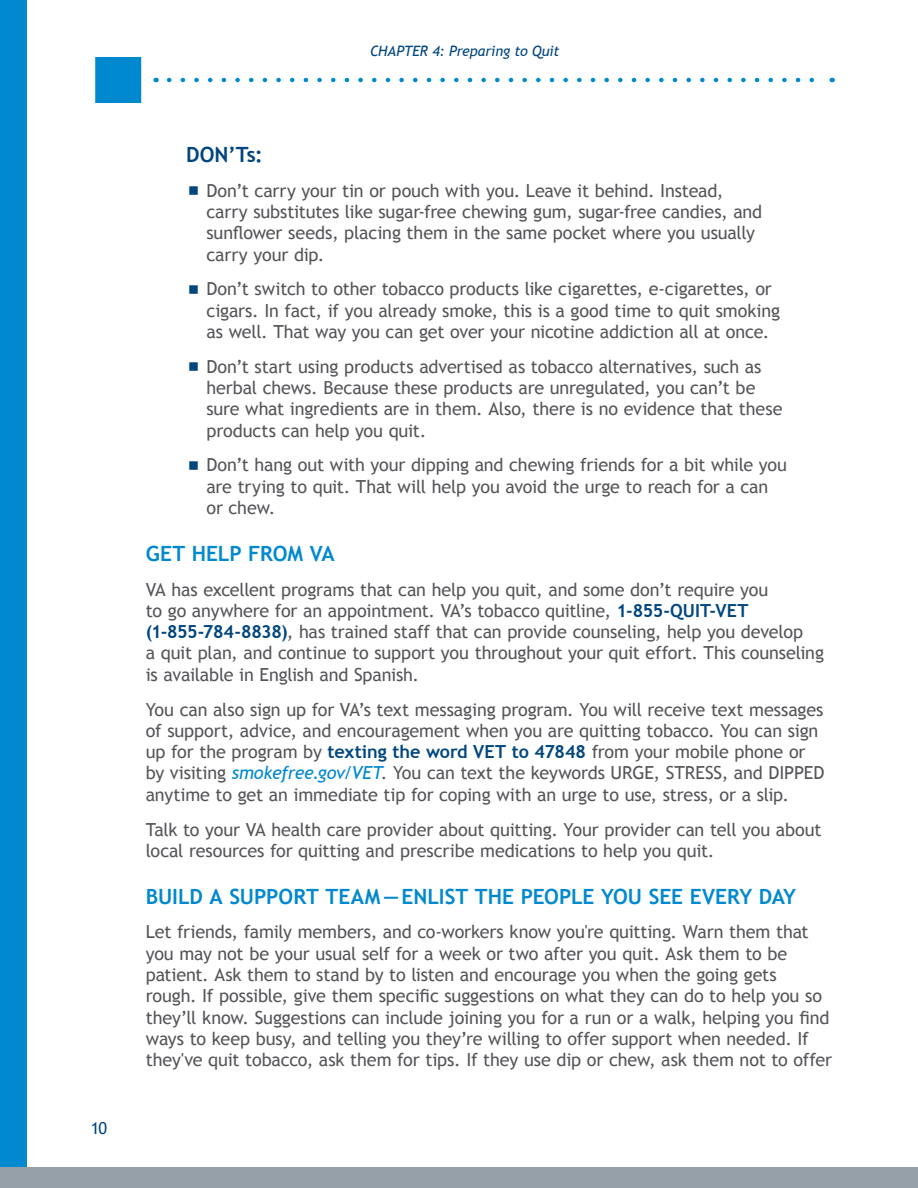
<style>
.page{position:relative;width:918px;height:1188px;background:#fff}
.page>*{position:absolute;margin:0;border:0;box-sizing:border-box;transform-origin:0 0}
.t1{font:700 21px "Trebuchet MS";letter-spacing:-.005em;color:#0089cf}
.H3__indent{font:700 21px "Trebuchet MS";color:#00467f}
.t2{font:18px/21.3px "Trebuchet MS";letter-spacing:-.01em;color:#56565a}
.t3{font:16.5px "Trebuchet MS";color:#00467f}
.t4{font:italic 14.25px "Trebuchet MS";letter-spacing:-.005em;color:#00467f}
.s1{font-weight:700;color:#00467f}
.s2{font-style:italic;color:#0089cf}
</style>
<div class="page">
<div style="left:91px;top:52px;width:55px;height:55px;background:#0089cf;border:4px solid #fff"></div>
<div style="left:0;top:1167px;width:918px;height:21px;background:#95a0a9"></div>
<svg style="left:169px;top:78px;width:645px;height:4px"></svg>
<div style="left:0;top:0;width:27px;height:1167px;background:#0089cf"></div>
<p class="t3" style="left:91px;top:1118px;width:18px">10</p>
<p class="t4" style="left:370px;top:43px;width:191px">CHAPTER 4: Preparing to Quit</p>
<h3 class="H3__indent" style="left:186px;top:141px;width:78px">DON’Ts:</h3>
<p class="t2" style="left:206px;top:180px;width:557px">Don’t carry your tin or pouch with you. Leave it behind. Instead, carry substitutes like sugar-free chewing gum, sugar-free candies, and sunflower seeds, placing them in the same pocket where you usually carry your dip.</p>
<p class="t2" style="left:206px;top:279px;width:575px">Don’t switch to other tobacco products like cigarettes, e-cigarettes, or cigars. In fact, if you already smoke, this is a good time to quit smoking as well. That way you can get over your nicotine addiction all at once.</p>
<p class="t2" style="left:206px;top:356px;width:578px">Don’t start using products advertised as tobacco alternatives, such as herbal chews. Because these products are unregulated, you can’t be sure what ingredients are in them. Also, there is no evidence that these products can help you quit.</p>
<p class="t2" style="left:206px;top:455px;width:582px">Don’t hang out with your dipping and chewing friends for a bit while you are trying to quit. That will help you avoid the urge to reach for a can or chew.</p>
<h2 class="t1" style="left:146px;top:540px;width:191px">GET HELP FROM VA</h2>
<p class="t2" style="left:146px;top:579px;width:680px">VA has excellent programs that can help you quit, and some don’t require you<br>to go anywhere for an appointment. VA’s tobacco quitline, <span class="s1">1-855-QUIT-VET (1-855-784-8838)</span>, has trained staff that can provide counseling, help you develop<br>a quit plan, and continue to support you throughout your quit effort. This counseling is available in English and Spanish.</p>
<p class="t2" style="left:146px;top:699px;width:680px">You can also sign up for VA’s text messaging program. You will receive text messages of support, advice, and encouragement when you are quitting tobacco. You can sign up for the program by <span class="s1">texting the word VET to 47848</span> from your mobile phone or by visiting <span class="s2">smokefree.gov/VET</span>. You can text the keywords URGE, STRESS, and DIPPED anytime to get an immediate tip for coping with an urge to use, stress, or a slip.</p>
<p class="t2" style="left:146px;top:819px;width:677px">Talk to your VA health care provider about quitting. Your provider can tell you about local resources for quitting and prescribe medications to help you quit.</p>
<h2 class="t1" style="left:146px;top:883px;width:652px">BUILD A SUPPORT TEAM—ENLIST THE PEOPLE YOU SEE EVERY DAY</h2>
<p class="t2" style="left:146px;top:922px;width:688px">Let friends, family members, and co-workers know you're quitting. Warn them that you may not be your usual self for a week or two after you quit. Ask them to be patient. Ask them to stand by to listen and encourage you when the going gets rough. If possible, give them specific suggestions on what they can do to help you so they’ll know. Suggestions can include joining you for a run or a walk, helping you find ways to keep busy, and telling you they’re willing to offer support when needed. If they've quit tobacco, ask them for tips. If they use dip or chew, ask them not to offer</p>
</div>
